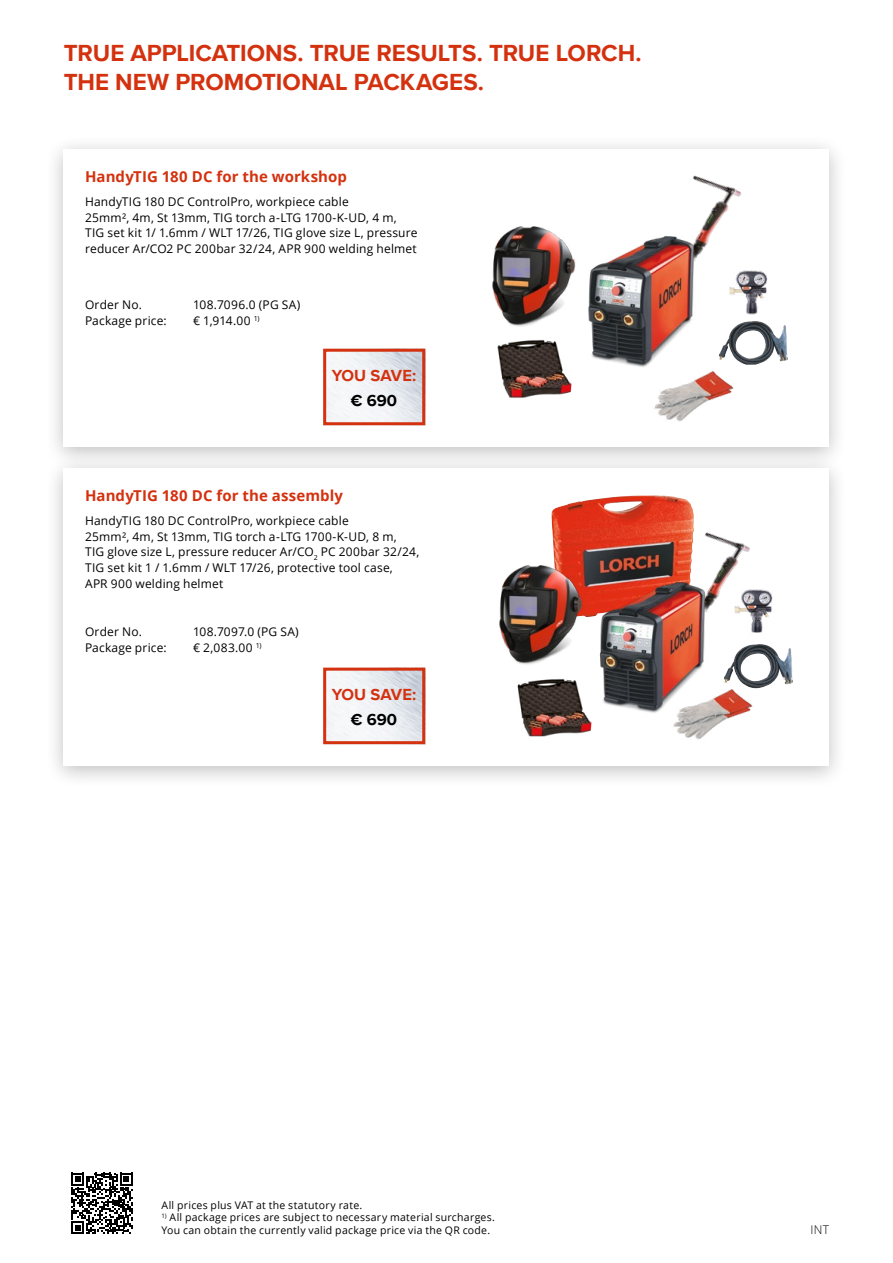
<style>
.page{position:relative;width:893px;height:1263px;background:#fff}
.page>*{position:absolute;margin:0;border:0;box-sizing:border-box;transform-origin:0 0}
.t1{font:700 24px/28.8px "Proxima Nova";color:#d4310f}
.t2{font:700 16.5px "Proxima Nova";color:#d4310f}
.t3{font:700 16.5px "Proxima Nova";letter-spacing:.005em;color:#000}
.t4{font:700 15px "Open Sans";letter-spacing:.01em;color:#d4310f}
.t5{font:12px/15.8px "Open Sans";letter-spacing:.015em;color:#000}
.t6{font:300 12px "Open Sans";color:#000}
.t7{font:10.5px/12.6px "Open Sans";letter-spacing:.025em;color:#000}
</style>
<div class="page">
<div style="left:45px;top:453px;width:804px;height:336px;background:#000;opacity:.25"></div>
<div style="left:64px;top:468px;width:765px;height:297px;background:#fff"></div>
<div style="left:44px;top:134px;width:804px;height:336px;background:#000;opacity:.25"></div>
<div style="left:64px;top:149px;width:765px;height:297px;background:#fff"></div>
<svg style="left:71px;top:1173px;width:62px;height:61px"></svg>
<svg style="left:323px;top:348px;width:103px;height:78px"></svg>
<img style="left:720px;top:321px;width:33px;height:32px">
<img style="left:654px;top:371px;width:80px;height:50px">
<img style="left:492px;top:226px;width:84px;height:101px">
<img style="left:497px;top:339px;width:75px;height:59px">
<img style="left:651px;top:136px;width:132px;height:106px">
<img style="left:729px;top:270px;width:38px;height:45px">
<img style="left:588px;top:235px;width:120px;height:151px">
<svg style="left:323px;top:667px;width:103px;height:78px"></svg>
<img style="left:704px;top:532px;width:46px;height:62px">
<img style="left:551px;top:495px;width:143px;height:122px">
<img style="left:725px;top:644px;width:34px;height:31px">
<img style="left:673px;top:687px;width:83px;height:52px">
<img style="left:499px;top:557px;width:95px;height:108px">
<img style="left:517px;top:678px;width:75px;height:59px">
<img style="left:723px;top:583px;width:50px;height:50px">
<img style="left:595px;top:581px;width:124px;height:140px">
<h1 class="t1" style="left:64px;top:39px;width:579px">TRUE APPLICATIONS. TRUE RESULTS. TRUE LORCH.<br>THE NEW PROMOTIONAL PACKAGES.</h1>
<p class="t4" style="left:85px;top:166px;width:264px">HandyTIG 180 DC for the workshop</p>
<p class="t5" style="left:85px;top:193px;width:334px">HandyTIG 180 DC ControlPro, workpiece cable<br>25mm², 4m, St 13mm, TIG torch a-LTG 1700-K-UD, 4 m, TIG set kit 1/ 1.6mm / WLT 17/26, TIG glove size L, pressure reducer Ar/CO2 PC 200bar 32/24, APR 900 welding helmet</p>
<p class="t5" style="left:85px;top:296px;width:58px">Order No.</p>
<p class="t5" style="left:193px;top:296px;width:109px">108.7096.0 (PG SA)</p>
<p class="t5" style="left:85px;top:312px;width:83px">Package price:</p>
<p class="t5" style="left:193px;top:312px;width:68px">€ 1,914.00 <sup>1)</sup></p>
<h2 class="t2" style="left:332px;top:363px;width:86px">YOU SAVE:</h2>
<h2 class="t3" style="left:351px;top:388px;width:48px">€ 690</h2>
<p class="t4" style="left:85px;top:484px;width:260px">HandyTIG 180 DC for the assembly</p>
<p class="t5" style="left:85px;top:512px;width:336px">HandyTIG 180 DC ControlPro, workpiece cable<br>25mm², 4m, St 13mm, TIG torch a-LTG 1700-K-UD, 8 m,<br>TIG glove size L, pressure reducer Ar/CO<sub>2</sub> PC 200bar 32/24, TIG set kit 1 / 1.6mm / WLT 17/26, protective tool case,<br>APR 900 welding helmet</p>
<p class="t5" style="left:85px;top:624px;width:58px">Order No.</p>
<p class="t5" style="left:193px;top:624px;width:107px">108.7097.0 (PG SA)</p>
<p class="t5" style="left:85px;top:639px;width:83px">Package price:</p>
<p class="t5" style="left:193px;top:639px;width:70px">€ 2,083.00 <sup>1)</sup></p>
<h2 class="t2" style="left:332px;top:682px;width:86px">YOU SAVE:</h2>
<h2 class="t3" style="left:351px;top:707px;width:48px">€ 690</h2>
<p class="t7" style="left:162px;top:1198px;width:202px">All prices plus VAT at the statutory rate.</p>
<p class="t7" style="left:162px;top:1211px;width:335px"><sup>1)</sup> All package prices are subject to necessary material surcharges.<br>You can obtain the currently valid package price via the QR code.</p>
<p class="t6" style="left:811px;top:1221px;width:20px">INT</p>
</div>
